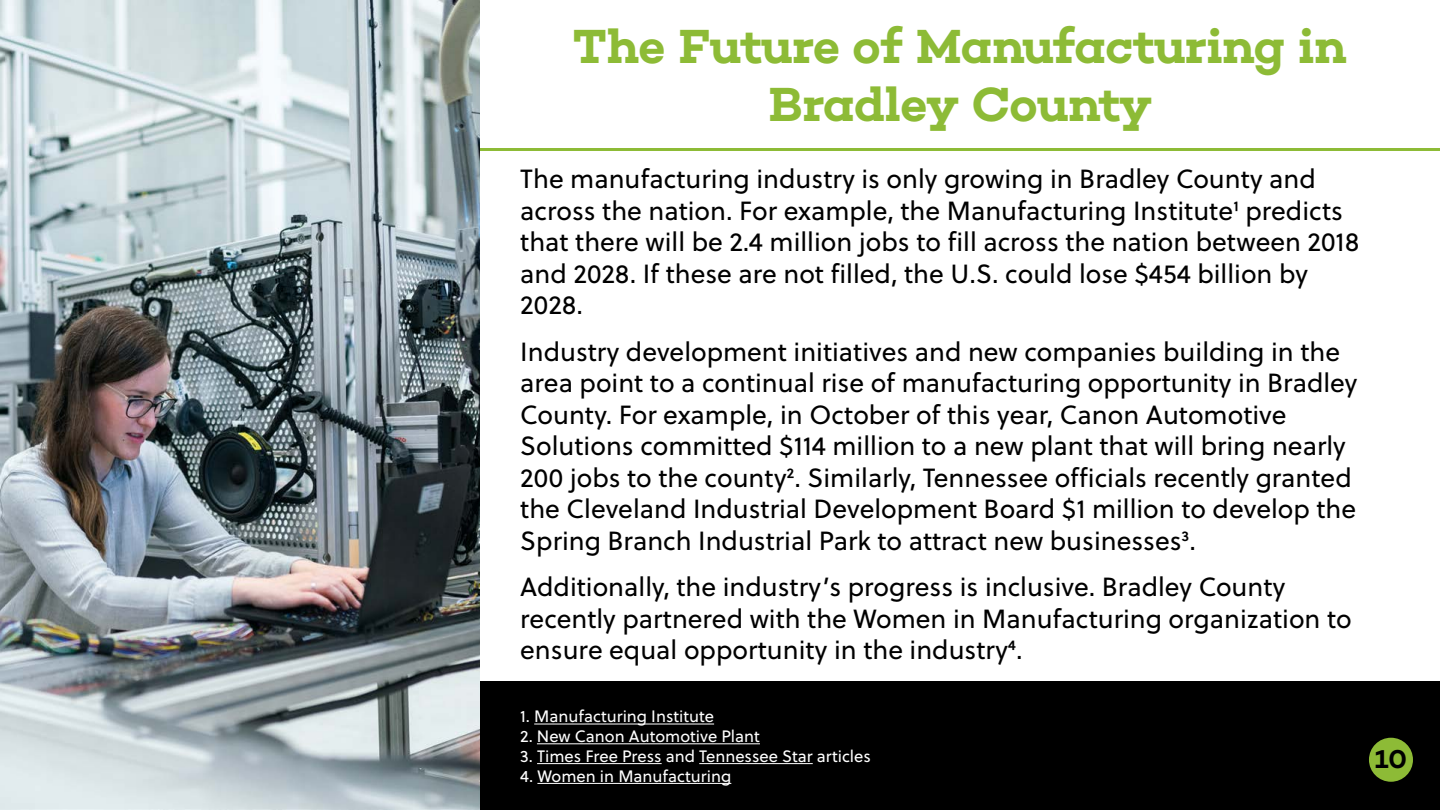
<style>
.page{position:relative;width:1440px;height:810px;background:#fff}
.page>*{position:absolute;margin:0;border:0;box-sizing:border-box;transform-origin:0 0}
.t1{font:600 48.75px/58.5px "Choplin";letter-spacing:-.02em;color:#8dbb36;text-align:center}
.t2{font:26.25px/31.5px "Soleil";color:#000}
.t3{font:600 26.25px "Choplin";color:#000}
.t4{font:16.5px "Soleil";color:#fff}
</style>
<div class="page">
<div style="left:480px;top:682px;width:960px;height:128px;background:#000"></div>
<hr style="left:534px;top:724px;width:180px;height:1px;background:#fff">
<hr style="left:537px;top:743px;width:223px;height:1px;background:#fff">
<hr style="left:537px;top:763px;width:125px;height:1px;background:#fff">
<hr style="left:699px;top:763px;width:114px;height:1px;background:#fff">
<hr style="left:537px;top:783px;width:194px;height:1px;background:#fff">
<img style="left:0;top:0;width:480px;height:810px">
<hr style="left:480px;top:148px;width:960px;height:3px;background:#8dbb36">
<div style="left:1369px;top:738px;width:44px;height:44px;background:#8dbb36;border-radius:50%"></div>
<h1 class="t1" style="left:573px;top:17px;width:776px">The Future of Manufacturing in<br>Bradley County</h1>
<p class="t2" style="left:520px;top:163px;width:841px">The manufacturing industry is only growing in Bradley County and across the nation. For example, the Manufacturing Institute1 predicts that there will be 2.4 million jobs to fill across the nation between 2018 and 2028. If these are not filled, the U.S. could lose $454 billion by 2028.</p>
<p class="t2" style="left:520px;top:335px;width:839px">Industry development initiatives and new companies building in the area point to a continual rise of manufacturing opportunity in Bradley County. For example, in October of this year, Canon Automotive Solutions committed $114 million to a new plant that will bring nearly 200 jobs to the county2. Similarly, Tennessee officials recently granted the Cleveland Industrial Development Board $1 million to develop the Spring Branch Industrial Park to attract new businesses3.</p>
<p class="t2" style="left:520px;top:571px;width:833px">Additionally, the industry’s progress is inclusive. Bradley County recently partnered with the Women in Manufacturing organization to ensure equal opportunity in the industry4.</p>
<p class="t4" style="left:520px;top:705px;width:195px">1. Manufacturing Institute</p>
<p class="t4" style="left:520px;top:724px;width:241px">2. New Canon Automotive Plant</p>
<p class="t4" style="left:520px;top:744px;width:352px">3. Times Free Press and Tennessee Star articles</p>
<p class="t4" style="left:520px;top:764px;width:213px">4. Women in Manufacturing</p>
<p class="t3" style="left:1375px;top:744px;width:34px">10</p>
</div>
